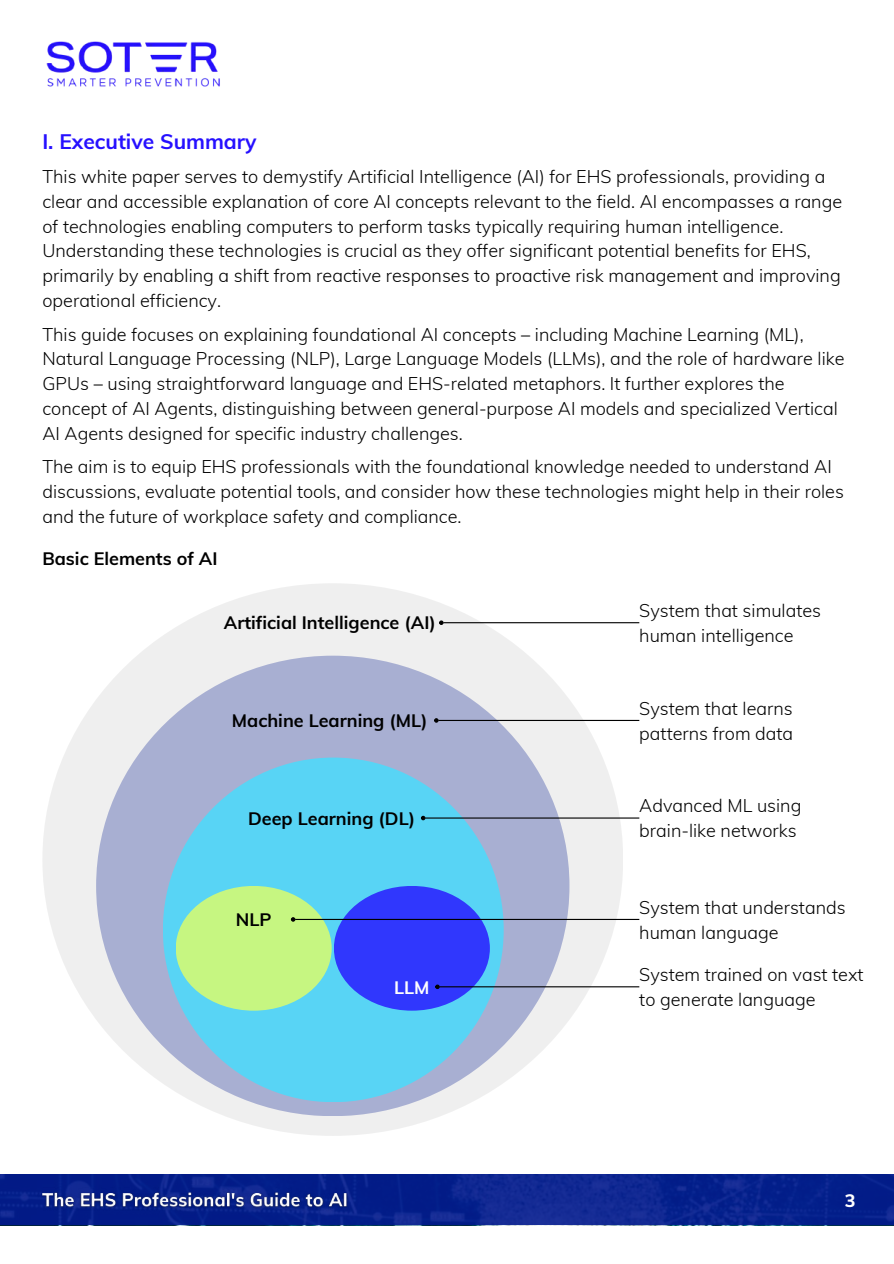
<style>
.page{position:relative;width:894px;height:1264px;background:#fff}
.page>*{position:absolute;margin:0;border:0;box-sizing:border-box;transform-origin:0 0}
.t1{font:700 21px "Mulish";color:#2610ff}
.t2{font:300 18px/24.8px "Mulish";color:#000}
.t3{font:700 18px "Mulish";color:#000}
.t4{font:700 18px "Mulish";color:#fff}
.t5{font:800 18px "Mulish";color:#fff}
</style>
<div class="page">
<img style="left:46px;top:41px;width:174px;height:46px">
<svg style="left:0;top:1174px;width:893px;height:51px;background:#08218c"></svg>
<div style="left:42px;top:583px;width:581px;height:552px;background:#efefef;border-radius:50%"></div>
<img style="left:38px;top:1187px;width:314px;height:26px">
<div style="left:96px;top:655px;width:473px;height:461px;background:#a8afd2;border-radius:50%"></div>
<div style="left:163px;top:757px;width:340px;height:345px;background:#58d4f5;border-radius:50%"></div>
<div style="left:176px;top:886px;width:155px;height:124px;background:#c6f681;border-radius:50%"></div>
<div style="left:334px;top:886px;width:155px;height:124px;background:#3037fd;border-radius:50%"></div>
<hr style="left:443px;top:622px;width:196px;height:1px;background:#000">
<svg style="left:439px;top:620px;width:4px;height:5px"></svg>
<hr style="left:438px;top:720px;width:201px;height:1px;background:#000">
<svg style="left:434px;top:718px;width:4px;height:4px"></svg>
<hr style="left:425px;top:817px;width:214px;height:1px;background:#000">
<svg style="left:421px;top:815px;width:4px;height:5px"></svg>
<hr style="left:295px;top:918px;width:344px;height:2px;background:#000">
<svg style="left:291px;top:917px;width:4px;height:4px"></svg>
<hr style="left:439px;top:986px;width:200px;height:1px;background:#000">
<svg style="left:435px;top:984px;width:4px;height:5px"></svg>
<p class="t1" style="left:42px;top:128px;width:216px">I. Executive Summary</p>
<p class="t2" style="left:42px;top:164px;width:801px">This white paper serves to demystify Artificial Intelligence (AI) for EHS professionals, providing a clear and accessible explanation of core AI concepts relevant to the field. AI encompasses a range of technologies enabling computers to perform tasks typically requiring human intelligence.<br>Understanding these technologies is crucial as they offer significant potential benefits for EHS, primarily by enabling a shift from reactive responses to proactive risk management and improving operational efficiency.</p>
<p class="t2" style="left:42px;top:321px;width:803px">This guide focuses on explaining foundational AI concepts – including Machine Learning (ML), Natural Language Processing (NLP), Large Language Models (LLMs), and the role of hardware like GPUs – using straightforward language and EHS-related metaphors. It further explores the concept of AI Agents, distinguishing between general-purpose AI models and specialized Vertical AI Agents designed for specific industry challenges.</p>
<p class="t2" style="left:42px;top:454px;width:802px">The aim is to equip EHS professionals with the foundational knowledge needed to understand AI discussions, evaluate potential tools, and consider how these technologies might help in their roles and the future of workplace safety and compliance.</p>
<p class="t3" style="left:42px;top:546px;width:177px">Basic Elements of AI</p>
<p class="t3" style="left:224px;top:611px;width:213px">Artificial Intelligence (AI)</p>
<p class="t3" style="left:232px;top:709px;width:197px">Machine Learning (ML)</p>
<p class="t3" style="left:248px;top:806px;width:168px">Deep Learning (DL)</p>
<p class="t3" style="left:236px;top:908px;width:37px">NLP</p>
<p class="t4" style="left:394px;top:975px;width:37px">LLM</p>
<p class="t2" style="left:639px;top:598px;width:183px">System that simulates human intelligence</p>
<p class="t2" style="left:639px;top:695px;width:155px">System that learns patterns from data</p>
<p class="t2" style="left:639px;top:793px;width:163px">Advanced ML using brain-like networks</p>
<p class="t2" style="left:639px;top:894px;width:208px">System that understands human language</p>
<p class="t2" style="left:639px;top:962px;width:226px">System trained on vast text to generate language</p>
<p class="t5" style="left:844px;top:1188px;width:12px">3</p>
</div>
